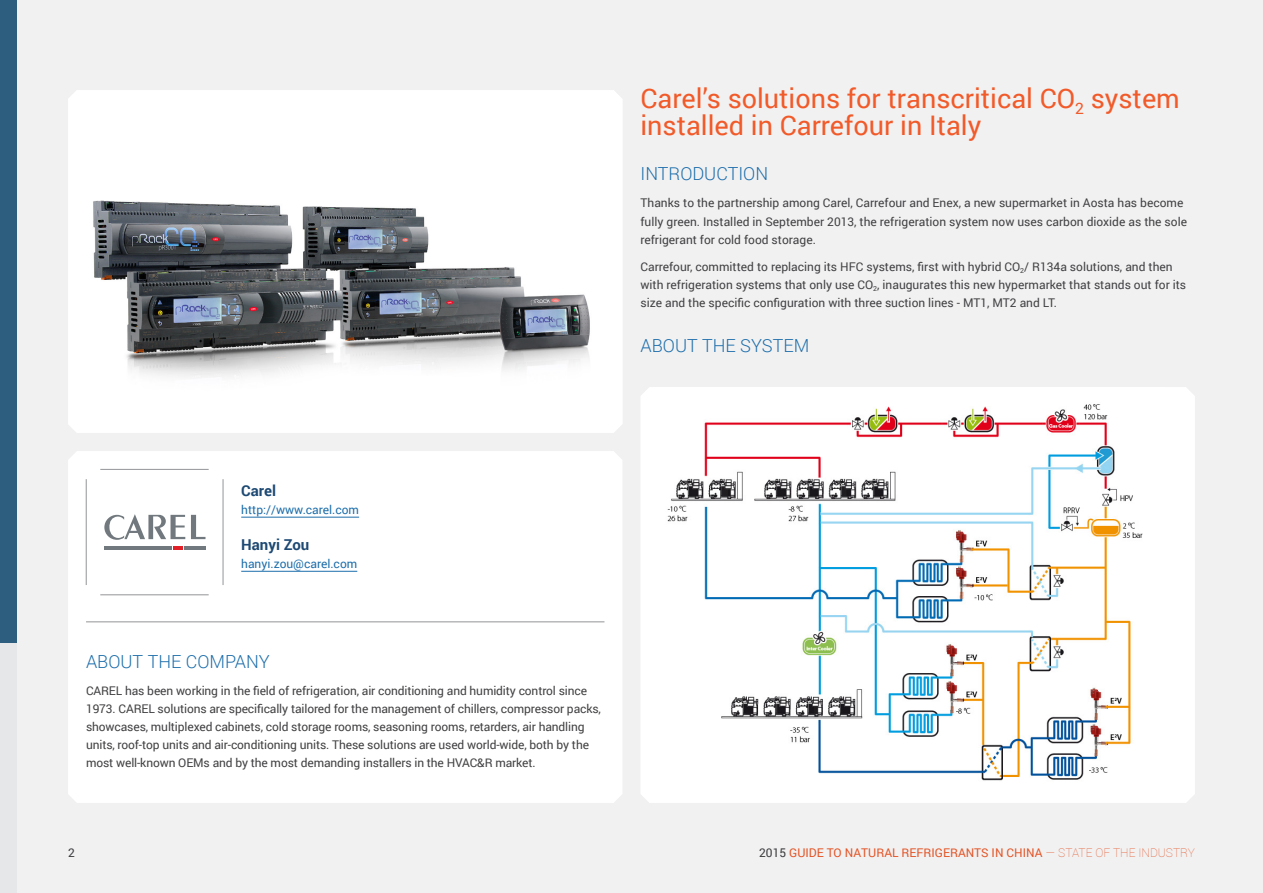
<style>
.page{position:relative;width:1263px;height:893px;background:#fff}
.page>*{position:absolute;margin:0;border:0;box-sizing:border-box;transform-origin:0 0}
.t1{font:27px/27px "Roboto";color:#f15a29}
.t2{font:300 18px "Roboto";color:#1d6eab}
.t3{font:700 15px "Roboto";color:#1d4973}
.t4{font:12px/18px "Roboto";letter-spacing:-.01em;color:#414042}
.t5{font:12px "Roboto";color:#f15a29}
.t6{font:12px "Roboto";color:#1d6eab}
.s1{color:#414042}
.s2{font-weight:100}
</style>
<div class="page">
<div style="left:0;top:0;width:17px;height:118px;background:#2d5e7f"></div>
<div style="left:0;top:118px;width:17px;height:132px;background:#2d5e7f"></div>
<div style="left:0;top:250px;width:17px;height:131px;background:#2d5e7f"></div>
<div style="left:0;top:381px;width:17px;height:131px;background:#2d5e7f"></div>
<div style="left:0;top:512px;width:17px;height:131px;background:#2d5e7f"></div>
<div style="left:0;top:643px;width:17px;height:131px;background:#e6e7e8"></div>
<div style="left:0;top:774px;width:17px;height:119px;background:#e6e7e8"></div>
<div style="left:17px;top:0;width:1246px;height:893px;background:#f1f1f2"></div>
<div style="left:68px;top:451px;width:554px;height:352px;background:#fff"></div>
<img style="left:68px;top:90px;width:554px;height:343px">
<svg style="left:94px;top:476px;width:122px;height:111px"></svg>
<hr style="left:184px;top:547px;width:22px;height:3px;background:#71797e">
<hr style="left:100px;top:469px;width:109px;height:1px;background:#939598">
<hr style="left:86px;top:479px;width:1px;height:106px;background:#939598">
<hr style="left:100px;top:595px;width:109px;height:1px;background:#939598">
<hr style="left:223px;top:479px;width:1px;height:106px;background:#939598">
<hr style="left:86px;top:622px;width:518px;height:1px;background:#939598">
<hr style="left:241px;top:517px;width:118px;height:1px;background:#1d6eab">
<hr style="left:241px;top:571px;width:116px;height:1px;background:#1d6eab">
<div style="left:641px;top:387px;width:554px;height:416px;background:#fff"></div>
<img style="left:653px;top:387px;width:510px;height:409px">
<h1 class="t1" style="left:640px;top:84px;width:541px">Carel’s solutions for transcritical CO<sub>2</sub> system installed in Carrefour in Italy</h1>
<h2 class="t2" style="left:640px;top:162px;width:129px">INTRODUCTION</h2>
<p class="t4" style="left:640px;top:194px;width:548px">Thanks to the partnership among Carel, Carrefour and Enex, a new supermarket in Aosta has become fully green. Installed in September 2013, the refrigeration system now uses carbon dioxide as the sole refrigerant for cold food storage.</p>
<p class="t4" style="left:640px;top:257px;width:547px">Carrefour, committed to replacing its HFC systems, first with hybrid CO<sub>2</sub>/ R134a solutions, and then with refrigeration systems that only use CO<sub>2</sub>, inaugurates this new hypermarket that stands out for its size and the specific configuration with three suction lines - MT1, MT2 and LT.</p>
<h2 class="t2" style="left:640px;top:333px;width:170px">ABOUT THE SYSTEM</h2>
<p class="t3" style="left:241px;top:480px;width:36px">Carel</p>
<p class="t6" style="left:241px;top:501px;width:119px">http://www.carel.com</p>
<p class="t3" style="left:241px;top:534px;width:70px">Hanyi Zou</p>
<p class="t6" style="left:241px;top:556px;width:118px">hanyi.zou@carel.com</p>
<h2 class="t2" style="left:86px;top:649px;width:185px">ABOUT THE COMPANY</h2>
<p class="t4" style="left:86px;top:681px;width:516px">CAREL has been working in the field of refrigeration, air conditioning and humidity control since 1973. CAREL solutions are specifically tailored for the management of chillers, compressor packs, showcases, multiplexed cabinets, cold storage rooms, seasoning rooms, retarders, air handling units, roof-top units and air-conditioning units. These solutions are used world-wide, both by the most well-known OEMs and by the most demanding installers in the HVAC&amp;R market.</p>
<p class="t4" style="left:68px;top:843px;width:8px">2</p>
<p class="t5" style="left:759px;top:844px;width:437px"><span class="s1">2015</span> GUIDE TO NATURAL REFRIGERANTS IN CHINA <span class="s2">— STATE OF THE INDUSTRY</span></p>
</div>
